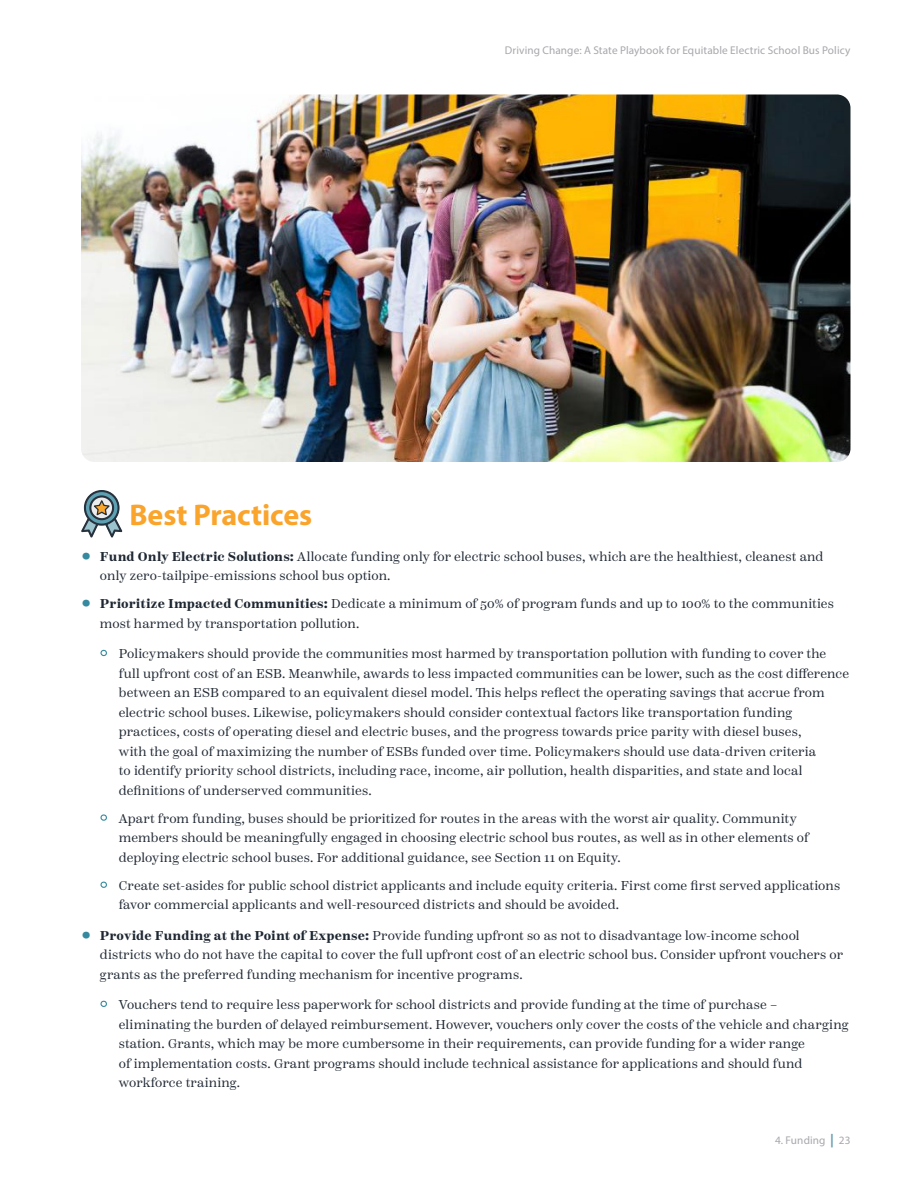
<style>
.page{position:relative;width:918px;height:1188px;background:#fff}
.page>*{position:absolute;margin:0;border:0;box-sizing:border-box;transform-origin:0 0}
.t1{font:700 30px "Myriad Pro";letter-spacing:-.005em;color:#faa42c}
.t2{font:12.75px/19.5px "Scotch Text";letter-spacing:.015em;color:#1e2732}
.t3{font:11.25px "Myriad Pro";letter-spacing:.01em;color:#a7a7ad}
.s1{font-family:"Adobe Caslon Pro";font-size:30px;color:#358a9f}
.s2{font-weight:700}
.s3{font-family:"Adobe Caslon Pro";font-size:22.5px;color:#358a9f}
.s4{font-weight:700;font-size:13.5px;color:#639bae}
</style>
<div class="page">
<svg style="left:81px;top:490px;width:41px;height:47px"></svg>
<img style="left:81px;top:94px;width:769px;height:368px">
<p class="t3" style="left:505px;top:43px;width:347px">Driving Change: A State Playbook for Equitable Electric School Bus Policy</p>
<h1 class="t1" style="left:130px;top:495px;width:184px">Best Practices</h1>
<p class="t2" style="left:100px;top:547px;width:725px;text-indent:-19px"><span class="s1">•</span> <span class="s2">Fund Only Electric Solutions:</span> Allocate funding only for electric school buses, which are the healthiest, cleanest and only zero-tailpipe-emissions school bus option.</p>
<p class="t2" style="left:100px;top:594px;width:736px;text-indent:-19px"><span class="s1">•</span> <span class="s2">Prioritize Impacted Communities:</span> Dedicate a minimum of 50% of program funds and up to 100% to the communities most harmed by transportation pollution.</p>
<p class="t2" style="left:119px;top:644px;width:732px;text-indent:-19px"><span class="s3">•</span> Policymakers should provide the communities most harmed by transportation pollution with funding to cover the full upfront cost of an ESB. Meanwhile, awards to less impacted communities can be lower, such as the cost difference between an ESB compared to an equivalent diesel model. This helps reflect the operating savings that accrue from electric school buses. Likewise, policymakers should consider contextual factors like transportation funding practices, costs of operating diesel and electric buses, and the progress towards price parity with diesel buses,<br>with the goal of maximizing the number of ESBs funded over time. Policymakers should use data-driven criteria<br>to identify priority school districts, including race, income, air pollution, health disparities, and state and local definitions of underserved communities.</p>
<p class="t2" style="left:119px;top:809px;width:691px;text-indent:-19px"><span class="s3">•</span> Apart from funding, buses should be prioritized for routes in the areas with the worst air quality. Community members should be meaningfully engaged in choosing electric school bus routes, as well as in other elements of deploying electric school buses. For additional guidance, see Section 11 on Equity.</p>
<p class="t2" style="left:119px;top:876px;width:723px;text-indent:-19px"><span class="s3">•</span> Create set-asides for public school district applicants and include equity criteria. First come first served applications favor commercial applicants and well-resourced districts and should be avoided.</p>
<p class="t2" style="left:100px;top:926px;width:745px;text-indent:-19px"><span class="s1">•</span> <span class="s2">Provide Funding at the Point of Expense:</span> Provide funding upfront so as not to disadvantage low-income school districts who do not have the capital to cover the full upfront cost of an electric school bus. Consider upfront vouchers or grants as the preferred funding mechanism for incentive programs.</p>
<p class="t2" style="left:119px;top:995px;width:731px;text-indent:-19px"><span class="s3">•</span> Vouchers tend to require less paperwork for school districts and provide funding at the time of purchase – eliminating the burden of delayed reimbursement. However, vouchers only cover the costs of the vehicle and charging station. Grants, which may be more cumbersome in their requirements, can provide funding for a wider range<br>of implementation costs. Grant programs should include technical assistance for applications and should fund workforce training.</p>
<p class="t3" style="left:775px;top:1133px;width:77px">4. Funding <span class="s4">|</span> 23</p>
</div>
